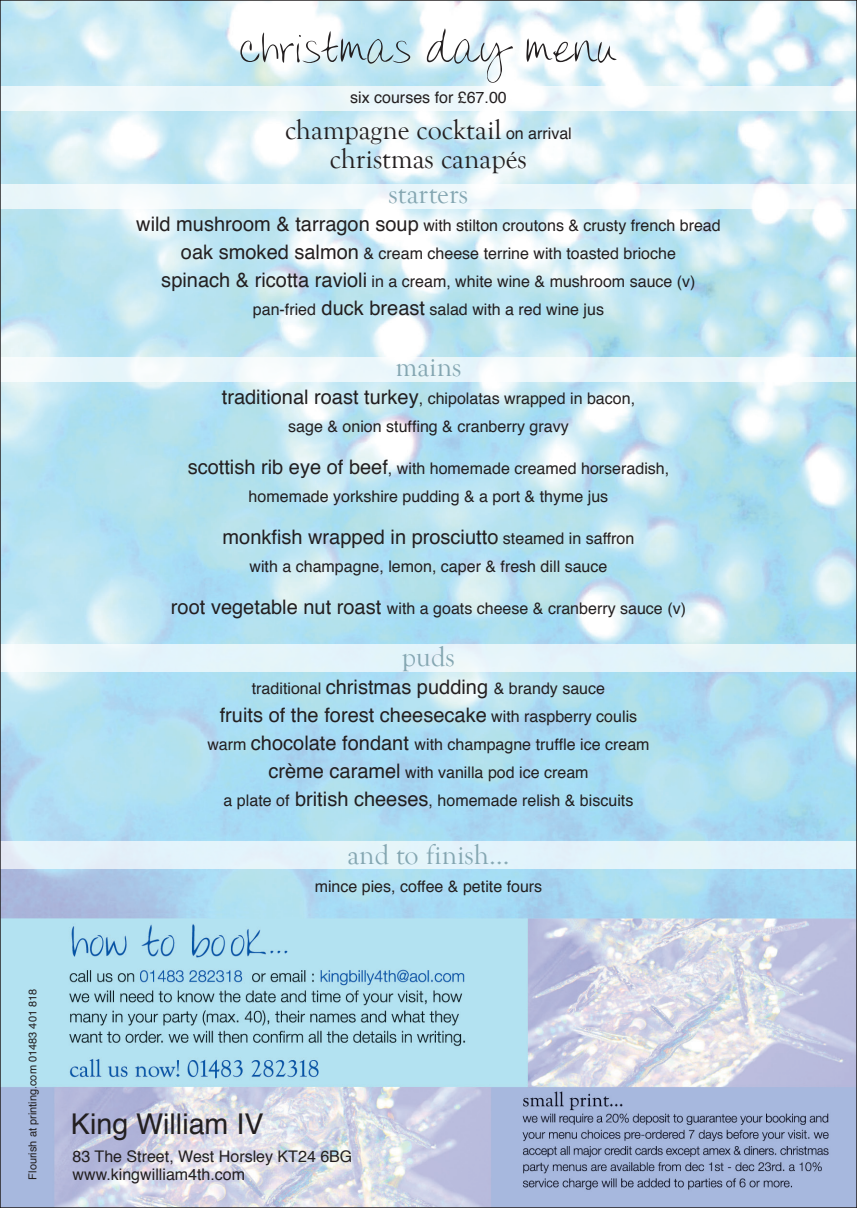
<style>
.page{position:relative;width:857px;height:1208px;background:#fff}
.page>*{position:absolute;margin:0;border:0;box-sizing:border-box;transform-origin:0 0}
.t1{font:28.6px "Helvetica";color:#231f20}
.t2{font:28px/29px "Goudy Old Style T";color:#231f20;text-align:center}
.t3{font:28px "Goudy Old Style T";color:#84a6b1}
.t4{font:20px "Helvetica";color:#231f20}
.t5{font:16px/28px "Helvetica";color:#231f20;text-align:center}
.t6{font:11px "Helvetica";color:#231f20}
.s1{font-family:"Helvetica";font-size:16px}
.s2{font-size:20px}
.s3{font-size:16px}
</style>
<div class="page">
<img style="left:2px;top:2px;width:852px;height:1204px">
<svg style="left:2px;top:86px;width:852px;height:24px;fill:#ecf7fb"></svg>
<svg style="left:2px;top:357px;width:852px;height:25px;fill:#edf7fb"></svg>
<div style="left:0;top:841px;width:856px;height:27px;background:#e3f3fa"></div>
<div style="left:0;top:645px;width:856px;height:27px;background:#e4f4fa"></div>
<svg style="left:2px;top:184px;width:852px;height:25px;fill:#ecf7fb"></svg>
<svg style="left:240px;top:31px;width:170px;height:33px"></svg>
<svg style="left:426px;top:28px;width:87px;height:55px"></svg>
<svg style="left:526px;top:38px;width:90px;height:25px"></svg>
<p class="t5" style="left:350px;top:84px;width:158px">six courses for £67.00</p>
<h2 class="t2" style="left:285px;top:116px;width:288px">champagne cocktail <span class="s1">on arrival </span>christmas canapés</h2>
<h2 class="t3" style="left:388px;top:179px;width:81px">starters</h2>
<p class="t5" style="left:136px;top:212px;width:585px"><span class="s2">wild mushroom &amp; tarragon soup</span> with stilton croutons &amp; crusty french bread <span class="s2">oak smoked salmon</span> &amp; cream cheese terrine with toasted brioche<br><span class="s2">spinach &amp; ricotta ravioli</span> in a cream, white wine &amp; mushroom sauce (v) pan-fried <span class="s2">duck breast</span> salad with a red wine jus</p>
<h2 class="t3" style="left:395px;top:351px;width:68px">mains</h2>
<p class="t5" style="left:222px;top:384px;width:414px"><span class="s2">traditional roast turkey</span>, chipolatas wrapped in bacon, sage &amp; onion stuffing &amp; cranberry gravy</p>
<p class="t5" style="left:187px;top:454px;width:483px"><span class="s2">scottish rib eye of beef</span>, with homemade creamed horseradish, homemade yorkshire pudding &amp; a port &amp; thyme jus</p>
<p class="t4" style="left:222px;top:521px;width:413px">monkfish wrapped in prosciutto <span class="s3">steamed in saffron</span></p>
<p class="t5" style="left:249px;top:552px;width:359px">with a champagne, lemon, caper &amp; fresh dill sauce</p>
<p class="t5" style="left:171px;top:594px;width:514px"><span class="s2">root vegetable nut roast</span> with a goats cheese &amp; cranberry sauce (v)</p>
<h2 class="t3" style="left:401px;top:641px;width:55px">puds</h2>
<p class="t5" style="left:252px;top:674px;width:354px">traditional <span class="s2">christmas pudding</span> &amp; brandy sauce</p>
<p class="t4" style="left:219px;top:699px;width:419px">fruits of the forest cheesecake <span class="s3">with raspberry coulis</span></p>
<p class="t5" style="left:207px;top:730px;width:443px">warm <span class="s2">chocolate fondant</span> with champagne truffle ice cream <span class="s2">crème caramel</span> with vanilla pod ice cream<br>a plate of <span class="s2">british cheeses</span>, homemade relish &amp; biscuits</p>
<h2 class="t3" style="left:347px;top:839px;width:163px">and to finish…</h2>
<p class="t5" style="left:314px;top:872px;width:229px">mince pies, coffee &amp; petite fours</p>
<p class="t6" style="left:24px;top:1179px;width:192px;rotate:-90deg">Flourish at printing.com 01483 401 818</p>
<h1 class="t1" style="left:71px;top:1101px;width:194px">King William IV</h1>
<p class="t5" style="left:72px;top:1147px;width:281px;line-height:18px;text-align:left">83 The Street, West Horsley KT24 6BG www.kingwilliam4th.com</p>
</div>
